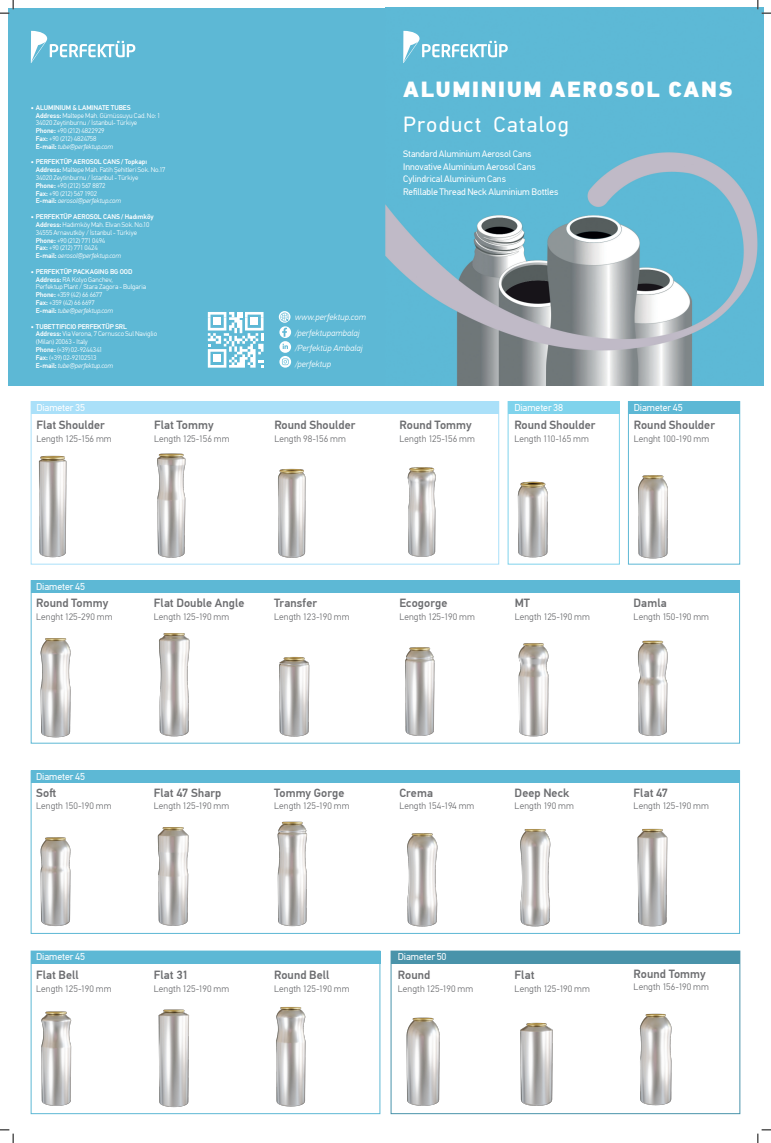
<style>
.page{position:relative;width:771px;height:1143px;background:#fff}
.page>*{position:absolute;margin:0;border:0;box-sizing:border-box;transform-origin:0 0}
.t1{font:900 21.88px "PFDIN Text";letter-spacing:.06em;color:#fff}
.t2{font:21.88px "PFDIN Text";letter-spacing:.06em;color:#fff}
.t3{font:500 11.88px "PFDIN Text";letter-spacing:.005em;color:#6c6d70}
.t4{font:10px "PFDIN Text";letter-spacing:-.01em;color:#fff}
.t5{font:300 9.38px "PFDIN Text";letter-spacing:.01em;color:#6c6d70}
.t6{font:9.38px/12.5px "PFDIN Text";letter-spacing:-.005em;color:#fff}
.t7{font:italic 300 8.75px/15.6px "PFDIN Text";letter-spacing:.005em;color:#fff}
.t8{font:300 6.88px/7.8px "PFDIN Text";letter-spacing:-.005em;color:#fff}
.s1{font-weight:500}
.s2{font-style:italic}
</style>
<div class="page">
<div style="left:8px;top:8px;width:377px;height:377px;background:#5db8d5"></div>
<svg style="left:208px;top:312px;width:55px;height:55px"></svg>
<svg style="left:279px;top:356px;width:12px;height:11px"></svg>
<svg style="left:282px;top:358px;width:6px;height:7px"></svg>
<svg style="left:279px;top:326px;width:12px;height:12px"></svg>
<svg style="left:282px;top:328px;width:5px;height:9px"></svg>
<svg style="left:279px;top:341px;width:12px;height:12px"></svg>
<svg style="left:282px;top:344px;width:6px;height:5px"></svg>
<svg style="left:279px;top:311px;width:11px;height:12px"></svg>
<svg style="left:280px;top:312px;width:9px;height:10px"></svg>
<svg style="left:31px;top:31px;width:104px;height:32px"></svg>
<img style="left:385px;top:8px;width:377px;height:377px">
<svg style="left:403px;top:31px;width:104px;height:32px"></svg>
<div style="left:628px;top:401px;width:111px;height:163px;border:1px solid #5db8d5"></div>
<div style="left:507px;top:401px;width:112px;height:163px;border:1px solid #7fd3ec"></div>
<div style="left:31px;top:401px;width:468px;height:163px;border:1px solid #aae0f9"></div>
<img style="left:38px;top:455px;width:29px;height:103px">
<img style="left:157px;top:453px;width:29px;height:105px">
<img style="left:278px;top:468px;width:28px;height:90px">
<img style="left:407px;top:467px;width:29px;height:90px">
<img style="left:517px;top:481px;width:31px;height:77px">
<div style="left:31px;top:401px;width:468px;height:13px;background:#aae0f9"></div>
<div style="left:507px;top:401px;width:112px;height:13px;background:#7fd3ec"></div>
<div style="left:628px;top:401px;width:111px;height:13px;background:#5db8d5"></div>
<img style="left:638px;top:475px;width:30px;height:84px">
<img style="left:518px;top:643px;width:31px;height:94px">
<div style="left:31px;top:580px;width:708px;height:13px;background:#5db8d5"></div>
<img style="left:279px;top:657px;width:31px;height:80px">
<img style="left:159px;top:633px;width:31px;height:104px">
<img style="left:405px;top:647px;width:30px;height:89px">
<img style="left:638px;top:640px;width:30px;height:96px">
<img style="left:40px;top:638px;width:31px;height:100px">
<img style="left:637px;top:828px;width:31px;height:99px">
<div style="left:31px;top:770px;width:708px;height:13px;background:#5db8d5"></div>
<img style="left:407px;top:833px;width:31px;height:94px">
<img style="left:520px;top:829px;width:31px;height:98px">
<img style="left:40px;top:837px;width:31px;height:89px">
<img style="left:277px;top:821px;width:30px;height:106px">
<img style="left:157px;top:827px;width:32px;height:99px">
<img style="left:158px;top:1009px;width:32px;height:99px">
<div style="left:31px;top:950px;width:349px;height:13px;background:#5db8d5"></div>
<div style="left:391px;top:950px;width:349px;height:13px;background:#4993aa"></div>
<img style="left:41px;top:1011px;width:31px;height:95px">
<img style="left:520px;top:1022px;width:33px;height:84px">
<img style="left:406px;top:1017px;width:34px;height:89px">
<img style="left:276px;top:1007px;width:30px;height:100px">
<img style="left:639px;top:1013px;width:33px;height:93px">
<svg style="left:0;top:0;width:14px;height:14px"></svg>
<svg style="left:0;top:1129px;width:14px;height:13px"></svg>
<svg style="left:757px;top:0;width:13px;height:14px"></svg>
<svg style="left:757px;top:1129px;width:13px;height:13px"></svg>
<p class="t8" style="left:36px;top:103px;width:126px;text-indent:-5px"><span class="s1">• ALUMINIUM &amp; LAMINATE TUBES<br>Address:</span> Maltepe Mah. Gümüssuyu Cad. No: 1<br>34020 Zeytinburnu / İstanbul- Türkiye<br><span class="s1">Phone:</span> +90 (212) 4822929<br><span class="s1">Fax:</span> +90 (212) 4824758<br><span class="s1">E-mail:</span> <span class="s2">tube@perfektup.com</span></p>
<p class="t8" style="left:36px;top:158px;width:131px;text-indent:-5px"><span class="s1">• PERFEKTÜP AEROSOL CANS / Topkapı Address:</span> Maltepe Mah. Fatih Şehitleri Sok. No.17<br>34020 Zeytinburnu / İstanbul - Türkiye<br><span class="s1">Phone:</span> +90 (212) 567 8872<br><span class="s1">Fax:</span> +90 (212) 567 1902<br><span class="s1">E-mail:</span> <span class="s2">aerosol@perfektup.com</span></p>
<p class="t8" style="left:36px;top:213px;width:119px;text-indent:-5px"><span class="s1">• PERFEKTÜP AEROSOL CANS / Hadımköy<br>Address:</span> Hadımköy Mah. Elvan Sok. No.10<br>34555 Arnavutköy / İstanbul - Türkiye<br><span class="s1">Phone:</span> +90 (212) 771 0494<br><span class="s1">Fax:</span> +90 (212) 771 0424<br><span class="s1">E-mail:</span> <span class="s2">aerosol@perfektup.com</span></p>
<p class="t8" style="left:36px;top:268px;width:112px;text-indent:-5px"><span class="s1">• PERFEKTÜP PACKAGING BG OOD<br>Address:</span> RA Kolyo Ganchev,<br>Perfektup Plant / Stara Zagora - Bulgaria<br><span class="s1">Phone:</span> +359 (42) 66 6677<br><span class="s1">Fax:</span> +359 (42) 66 6697<br><span class="s1">E-mail:</span> <span class="s2">tube@perfektup.com</span></p>
<p class="t8" style="left:36px;top:322px;width:123px;text-indent:-5px"><span class="s1">• TUBETTIFICIO PERFEKTÜP SRL<br>Address:</span> Via Verona, 7 Cernusco Sul Naviglio (Milan) 20063 - Italy<br><span class="s1">Phone:</span> (+39) 02-9244341<br><span class="s1">Fax:</span> (+39) 02-92102513<br><span class="s1">E-mail:</span> <span class="s2">tube@perfektup.com</span></p>
<p class="t7" style="left:295px;top:309px;width:73px">www.perfektup.com /perfektupambalaj /Perfektüp Ambalaj /perfektup</p>
<h1 class="t1" style="left:403px;top:75px;width:331px">ALUMINIUM AEROSOL CANS</h1>
<h1 class="t2" style="left:403px;top:111px;width:167px">Product Catalog</h1>
<h3 class="t6" style="left:403px;top:148px;width:157px">Standard Aluminium Aerosol Cans Innovative Aluminium Aerosol Cans Cylindrical Aluminium Cans<br>Refillable Thread Neck Aluminium Bottles</h3>
<h3 class="t4" style="left:36px;top:401px;width:50px">Diameter 35</h3>
<h3 class="t4" style="left:514px;top:401px;width:50px">Diameter 38</h3>
<h3 class="t4" style="left:633px;top:401px;width:50px">Diameter 45</h3>
<h2 class="t3" style="left:36px;top:418px;width:70px">Flat Shoulder</h2>
<h3 class="t5" style="left:36px;top:433px;width:77px">Length 125-156 mm</h3>
<h2 class="t3" style="left:154px;top:418px;width:61px">Flat Tommy</h2>
<h3 class="t5" style="left:154px;top:433px;width:77px">Length 125-156 mm</h3>
<h2 class="t3" style="left:274px;top:418px;width:83px">Round Shoulder</h2>
<h3 class="t5" style="left:274px;top:433px;width:73px">Length 98-156 mm</h3>
<h2 class="t3" style="left:399px;top:418px;width:74px">Round Tommy</h2>
<h3 class="t5" style="left:399px;top:433px;width:77px">Length 125-156 mm</h3>
<h2 class="t3" style="left:514px;top:418px;width:83px">Round Shoulder</h2>
<h3 class="t5" style="left:514px;top:433px;width:76px">Length 110-165 mm</h3>
<h2 class="t3" style="left:633px;top:418px;width:83px">Round Shoulder</h2>
<h3 class="t5" style="left:633px;top:433px;width:77px">Lenght 100-190 mm</h3>
<h3 class="t4" style="left:36px;top:580px;width:50px">Diameter 45</h3>
<h2 class="t3" style="left:36px;top:596px;width:74px">Round Tommy</h2>
<h3 class="t5" style="left:36px;top:611px;width:78px">Lenght 125-290 mm</h3>
<h2 class="t3" style="left:154px;top:596px;width:92px">Flat Double Angle</h2>
<h3 class="t5" style="left:154px;top:611px;width:77px">Length 125-190 mm</h3>
<h2 class="t3" style="left:274px;top:596px;width:44px">Transfer</h2>
<h3 class="t5" style="left:274px;top:611px;width:77px">Length 123-190 mm</h3>
<h2 class="t3" style="left:399px;top:596px;width:49px">Ecogorge</h2>
<h3 class="t5" style="left:399px;top:611px;width:77px">Length 125-190 mm</h3>
<h2 class="t3" style="left:514px;top:596px;width:17px">MT</h2>
<h3 class="t5" style="left:514px;top:611px;width:77px">Length 125-190 mm</h3>
<h2 class="t3" style="left:633px;top:596px;width:34px">Damla</h2>
<h3 class="t5" style="left:633px;top:611px;width:77px">Length 150-190 mm</h3>
<h3 class="t4" style="left:36px;top:770px;width:50px">Diameter 45</h3>
<h2 class="t3" style="left:36px;top:785px;width:21px">Soft</h2>
<h3 class="t5" style="left:36px;top:800px;width:77px">Length 150-190 mm</h3>
<h2 class="t3" style="left:154px;top:785px;width:69px">Flat 47 Sharp</h2>
<h3 class="t5" style="left:154px;top:800px;width:77px">Length 125-190 mm</h3>
<h2 class="t3" style="left:274px;top:785px;width:72px">Tommy Gorge</h2>
<h3 class="t5" style="left:274px;top:800px;width:77px">Length 125-190 mm</h3>
<h2 class="t3" style="left:399px;top:785px;width:35px">Crema</h2>
<h3 class="t5" style="left:399px;top:800px;width:77px">Length 154-194 mm</h3>
<h2 class="t3" style="left:514px;top:785px;width:56px">Deep Neck</h2>
<h3 class="t5" style="left:514px;top:800px;width:61px">Length 190 mm</h3>
<h2 class="t3" style="left:633px;top:785px;width:36px">Flat 47</h2>
<h3 class="t5" style="left:633px;top:800px;width:77px">Length 125-190 mm</h3>
<h3 class="t4" style="left:36px;top:951px;width:50px">Diameter 45</h3>
<h3 class="t4" style="left:398px;top:951px;width:50px">Diameter 50</h3>
<h2 class="t3" style="left:36px;top:967px;width:44px">Flat Bell</h2>
<h3 class="t5" style="left:36px;top:983px;width:77px">Length 125-190 mm</h3>
<h2 class="t3" style="left:154px;top:967px;width:36px">Flat 31</h2>
<h3 class="t5" style="left:154px;top:983px;width:77px">Length 125-190 mm</h3>
<h2 class="t3" style="left:274px;top:967px;width:56px">Round Bell</h2>
<h3 class="t5" style="left:274px;top:983px;width:77px">Length 125-190 mm</h3>
<h2 class="t3" style="left:398px;top:967px;width:34px">Round</h2>
<h3 class="t5" style="left:398px;top:983px;width:77px">Length 125-190 mm</h3>
<h2 class="t3" style="left:514px;top:967px;width:21px">Flat</h2>
<h3 class="t5" style="left:514px;top:983px;width:77px">Length 125-190 mm</h3>
<h2 class="t3" style="left:633px;top:966px;width:74px">Round Tommy</h2>
<h3 class="t5" style="left:633px;top:981px;width:77px">Length 156-190 mm</h3>
</div>
